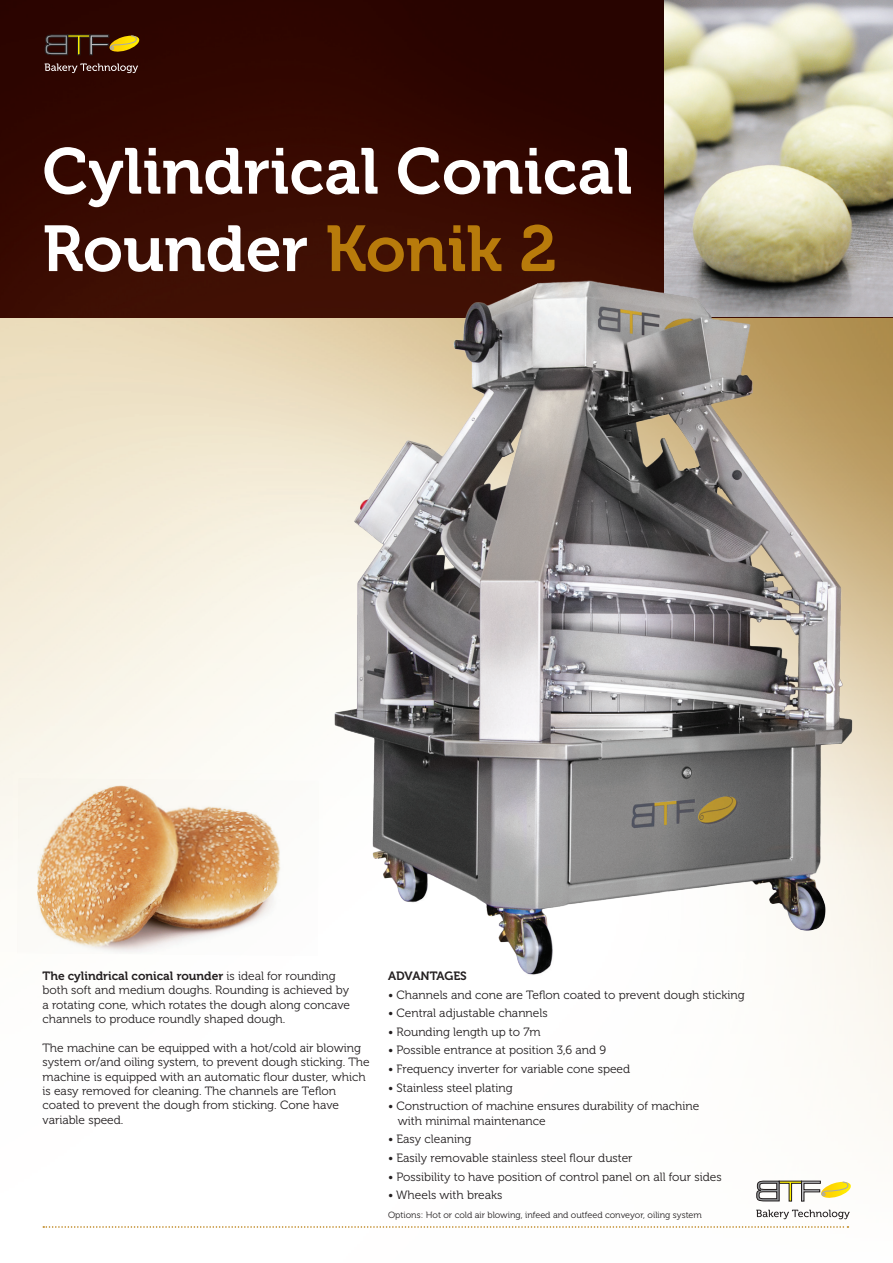
<style>
.page{position:relative;width:893px;height:1263px;background:#fff}
.page>*{position:absolute;margin:0;border:0;box-sizing:border-box;transform-origin:0 0}
.t1{font:64.5px/77.4px "Museo 700";color:#fff}
.t2{font:12px/14.4px "Museo 300";color:#231f20}
.t3{font:12px "Museo 700";letter-spacing:-.005em;color:#231f20}
.t4{font:9px "Museo 300";color:#231f20}
.s1{color:#b87b0b}
.s2{font-family:"Museo 700"}
</style>
<div class="page">
<img style="left:0;top:859px;width:893px;height:369px">
<img style="left:0;top:0;width:893px;height:859px">
<svg style="left:43px;top:1226px;width:805px;height:2px"></svg>
<svg style="left:756px;top:1210px;width:94px;height:9px"></svg>
<svg style="left:757px;top:1181px;width:95px;height:20px"></svg>
<img style="left:665px;top:0;width:228px;height:317px">
<img style="left:17px;top:778px;width:288px;height:178px">
<svg style="left:45px;top:63px;width:93px;height:10px"></svg>
<svg style="left:45px;top:35px;width:95px;height:20px;background:#5e4319"></svg>
<img style="left:305px;top:253px;width:560px;height:739px">
<p class="t1" style="left:43px;top:134px;width:591px">Cylindrical Conical<br>Rounder <span class="s1">Konik 2</span></p>
<p class="t2" style="left:43px;top:969px;width:309px"><span class="s2">The cylindrical conical rounder</span> is ideal for rounding both soft and medium doughs. Rounding is achieved by a rotating cone, which rotates the dough along concave channels to produce roundly shaped dough.</p>
<p class="t2" style="left:43px;top:1041px;width:329px">The machine can be equipped with a hot/cold air blowing system or/and oiling system, to prevent dough sticking. The machine is equipped with an automatic flour duster, which is easy removed for cleaning. The channels are Teflon coated to prevent the dough from sticking. Cone have variable speed.</p>
<p class="t3" style="left:388px;top:969px;width:80px">ADVANTAGES</p>
<p class="t2" style="left:388px;top:987px;width:358px">• Channels and cone are Teflon coated to prevent dough sticking</p>
<p class="t2" style="left:388px;top:1006px;width:161px">• Central adjustable channels</p>
<p class="t2" style="left:388px;top:1025px;width:154px">• Rounding length up to 7m</p>
<p class="t2" style="left:388px;top:1043px;width:220px">• Possible entrance at position 3,6 and 9</p>
<p class="t2" style="left:388px;top:1062px;width:244px">• Frequency inverter for variable cone speed</p>
<p class="t2" style="left:388px;top:1081px;width:126px">• Stainless steel plating</p>
<p class="t2" style="left:398px;top:1099px;width:303px;text-indent:-10px">• Construction of machine ensures durability of machine with minimal maintenance</p>
<p class="t2" style="left:388px;top:1132px;width:85px">• Easy cleaning</p>
<p class="t2" style="left:388px;top:1151px;width:246px">• Easily removable stainless steel flour duster</p>
<p class="t2" style="left:388px;top:1170px;width:335px">• Possibility to have position of control panel on all four sides</p>
<p class="t2" style="left:388px;top:1188px;width:116px">• Wheels with breaks</p>
<p class="t4" style="left:388px;top:1210px;width:315px">Options: Hot or cold air blowing, infeed and outfeed conveyor, oiling system</p>
</div>
